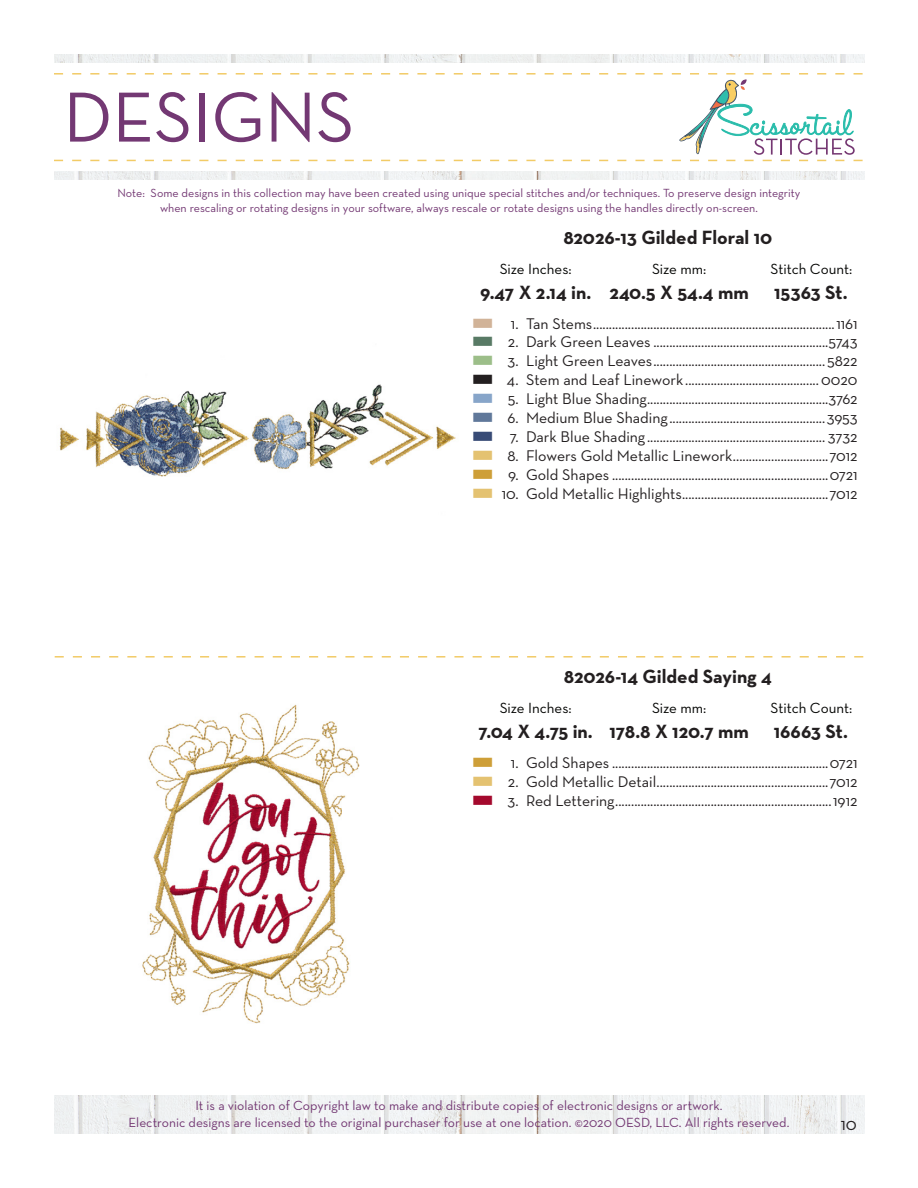
<style>
.page{position:relative;width:918px;height:1188px;background:#fff}
.page>*{position:absolute;margin:0;border:0;box-sizing:border-box;transform-origin:0 0}
.t1{font:72px "Neutra Text";color:#733873}
.t2{font:700 19.5px "Neutra Text";color:#231f20}
.t3{font:18px "Neutra Text";color:#231f20}
.t4{font:15.75px "Neutra Text";color:#231f20}
.t5{font:15px "Neutra Text";color:#040503}
.t6{font:13.5px/16.2px "Neutra Text";color:#733873;text-align:center}
.t7{font:12px/14.4px "Neutra Text";color:#733873;text-align:center}
.s1{color:#d1b398}
.s2{color:#587a65}
.s3{color:#9cbe89}
.s4{color:#87a5c9}
.s5{color:#60789a}
.s6{color:#384b76}
.s7{color:#e4c271}
.s8{color:#ce9f38}
.s9{color:#a4092d}
</style>
<div class="page">
<img style="left:54px;top:1096px;width:810px;height:38px">
<img style="left:54px;top:54px;width:810px;height:126px">
<div style="left:29px;top:63px;width:863px;height:108px;background:#fff"></div>
<svg style="left:54px;top:73px;width:809px;height:88px"></svg>
<svg style="left:55px;top:656px;width:808px;height:2px"></svg>
<img style="left:59px;top:384px;width:397px;height:93px">
<img style="left:142px;top:704px;width:218px;height:320px">
<h1 class="t1" style="left:63px;top:73px;width:293px">DESIGNS</h1>
<p class="t7" style="left:117px;top:186px;width:685px">Note: Some designs in this collection may have been created using unique special stitches and/or techniques. To preserve design integrity when rescaling or rotating designs in your software, always rescale or rotate designs using the handles directly on-screen.</p>
<p class="t2" style="left:563px;top:225px;width:210px">82026-13 Gilded Floral 10</p>
<p class="t5" style="left:500px;top:260px;width:73px">Size Inches:</p>
<p class="t5" style="left:652px;top:260px;width:56px">Size mm:</p>
<p class="t5" style="left:770px;top:260px;width:83px">Stitch Count:</p>
<p class="t2" style="left:480px;top:280px;width:113px">9.47 X 2.14 in.</p>
<p class="t2" style="left:610px;top:280px;width:141px">240.5 X 54.4 mm</p>
<p class="t2" style="left:774px;top:280px;width:75px">15363 St.</p>
<p class="t4" style="left:472px;top:314px;width:387px"><span class="s1">■</span> 1. Tan Stems............................................................................1161</p>
<p class="t4" style="left:472px;top:333px;width:387px"><span class="s2">■</span> 2. Dark Green Leaves .......................................................5743</p>
<p class="t4" style="left:472px;top:351px;width:387px"><span class="s3">■</span> 3. Light Green Leaves...................................................... 5822</p>
<p class="t4" style="left:472px;top:370px;width:387px">■ 4. Stem and Leaf Linework .......................................... 0020</p>
<p class="t4" style="left:472px;top:389px;width:387px"><span class="s4">■</span> 5. Light Blue Shading.........................................................3762</p>
<p class="t4" style="left:472px;top:408px;width:387px"><span class="s5">■</span> 6. Medium Blue Shading.................................................3953</p>
<p class="t4" style="left:472px;top:427px;width:387px"><span class="s6">■</span> 7. Dark Blue Shading........................................................ 3732</p>
<p class="t4" style="left:472px;top:446px;width:387px"><span class="s7">■</span> 8. Flowers Gold Metallic Linework..............................7012</p>
<p class="t4" style="left:472px;top:465px;width:387px"><span class="s8">■</span> 9. Gold Shapes ....................................................................0721</p>
<p class="t4" style="left:472px;top:484px;width:387px"><span class="s7">■</span> 10. Gold Metallic Highlights..............................................7012</p>
<p class="t2" style="left:564px;top:664px;width:210px">82026-14 Gilded Saying 4</p>
<p class="t5" style="left:500px;top:699px;width:73px">Size Inches:</p>
<p class="t5" style="left:652px;top:699px;width:56px">Size mm:</p>
<p class="t5" style="left:770px;top:699px;width:83px">Stitch Count:</p>
<p class="t2" style="left:479px;top:719px;width:116px">7.04 X 4.75 in.</p>
<p class="t2" style="left:610px;top:719px;width:141px">178.8 X 120.7 mm</p>
<p class="t2" style="left:774px;top:719px;width:76px">16663 St.</p>
<p class="t4" style="left:472px;top:753px;width:387px"><span class="s8">■</span> 1. Gold Shapes ....................................................................0721</p>
<p class="t4" style="left:472px;top:772px;width:387px"><span class="s7">■</span> 2. Gold Metallic Detail......................................................7012</p>
<p class="t4" style="left:472px;top:791px;width:387px"><span class="s9">■</span> 3. Red Lettering....................................................................1912</p>
<p class="t6" style="left:129px;top:1098px;width:662px">It is a violation of Copyright law to make and distribute copies of electronic designs or artwork.<br>Electronic designs are licensed to the original purchaser for use at one location. ©2020 OESD, LLC. All rights reserved.</p>
<p class="t3" style="left:841px;top:1113px;width:18px">10</p>
</div>
